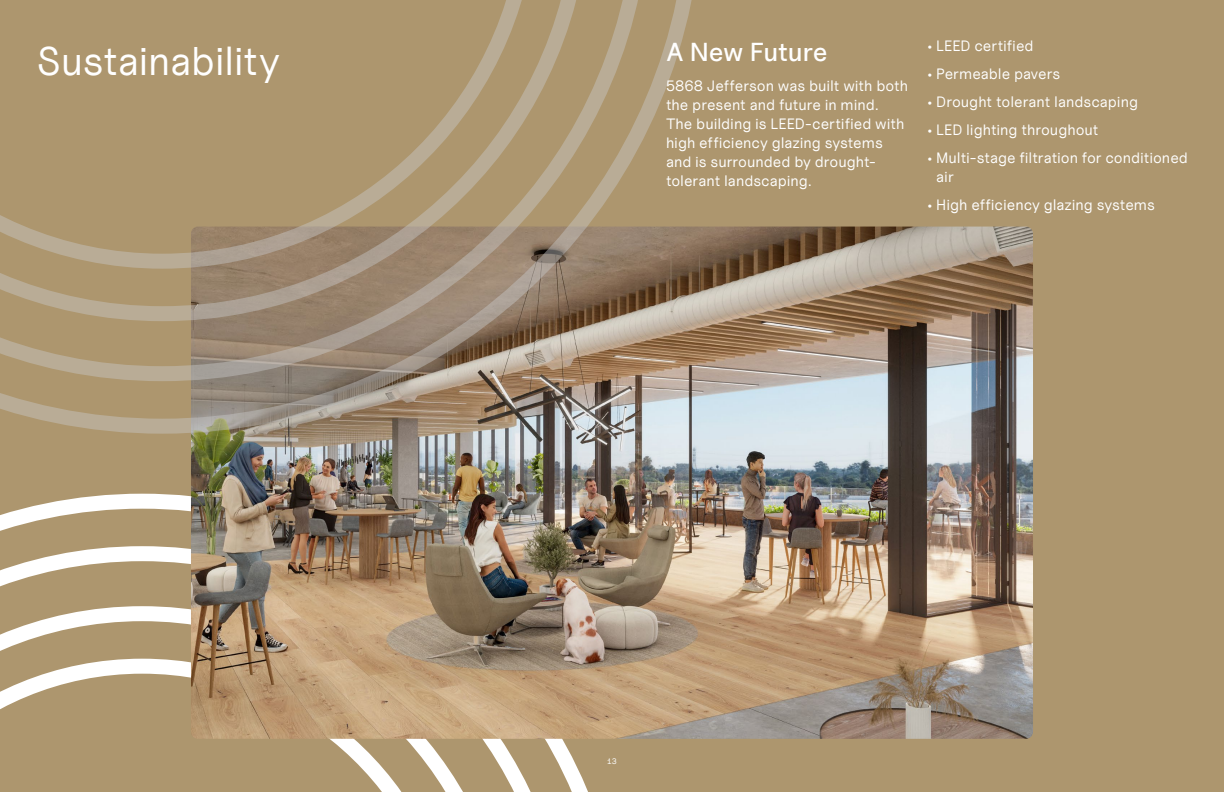
<style>
.page{position:relative;width:1224px;height:792px;background:#ad966e}
.page>*{position:absolute;margin:0;border:0;box-sizing:border-box;transform-origin:0 0}
.t1{font:40px "Uncut Sans Regular";letter-spacing:-.015em;color:#fff}
.t2{font:26px "Uncut Sans Medium";letter-spacing:-.005em;color:#fff}
.t3{font:15px/19px "Uncut Sans Regular";letter-spacing:-.005em;color:#fff}
.t4{font:8px "Uncut Sans Regular";color:#fff}
</style>
<div class="page">
<svg style="left:0;top:494px;width:191px;height:37px"></svg>
<svg style="left:0;top:546px;width:588px;height:246px"></svg>
<img style="left:191px;top:227px;width:842px;height:512px">
<svg style="left:0;top:0;width:702px;height:434px"></svg>
<svg style="left:0;top:0;width:650px;height:381px"></svg>
<h1 class="t1" style="left:36px;top:36px;width:245px">Sustainability</h1>
<h2 class="t2" style="left:666px;top:36px;width:163px">A New Future</h2>
<p class="t3" style="left:666px;top:76px;width:244px">5868 Jefferson was built with both the present and future in mind.<br>The building is LEED-certified with high efficiency glazing systems and is surrounded by drought&shy;tolerant landscaping.</p>
<p class="t3" style="left:927px;top:36px;width:108px">• LEED certified</p>
<p class="t3" style="left:927px;top:64px;width:135px">• Permeable pavers</p>
<p class="t3" style="left:927px;top:92px;width:213px">• Drought tolerant landscaping</p>
<p class="t3" style="left:927px;top:120px;width:173px">• LED lighting throughout</p>
<p class="t3" style="left:936px;top:148px;width:253px;text-indent:-9px">• Multi-stage filtration for conditioned air</p>
<p class="t3" style="left:927px;top:195px;width:230px">• High efficiency glazing systems</p>
<p class="t4" style="left:607px;top:756px;width:11px">13</p>
</div>
